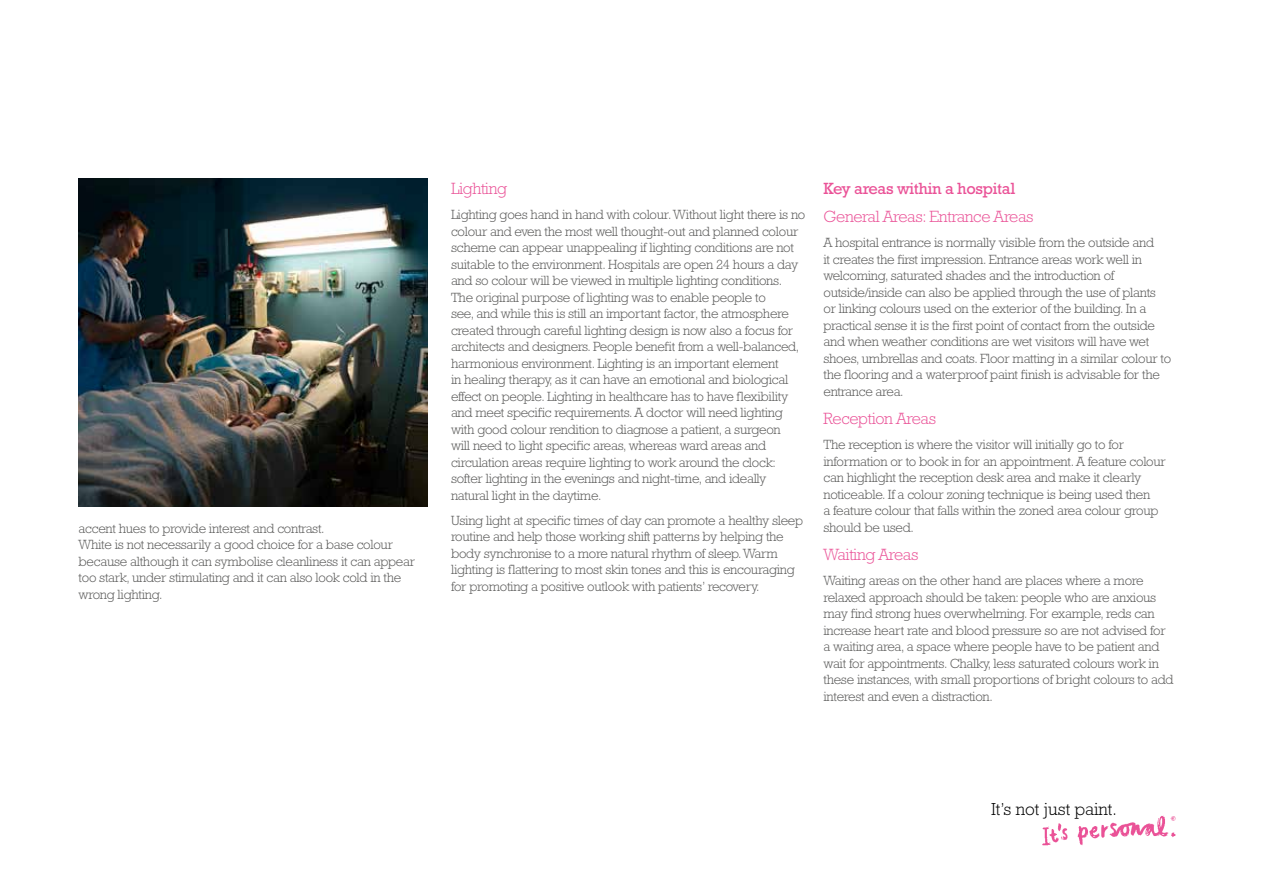
<style>
.page{position:relative;width:1263px;height:893px;background:#fff}
.page>*{position:absolute;margin:0;border:0;box-sizing:border-box;transform-origin:0 0}
.t1{font:300 17.7px "Rockwell Std";color:#000}
.t2{font:300 16.5px "Rockwell Std";letter-spacing:-.02em;color:#ea5297}
.t3{font:16.5px "Rockwell Std";letter-spacing:-.02em;color:#ea5297}
.t4{font:300 13.5px/16.5px "Rockwell Std";letter-spacing:-.02em;color:#575756}
</style>
<div class="page">
<img style="left:1042px;top:815px;width:134px;height:31px">
<img style="left:79px;top:179px;width:348px;height:327px">
<p class="t4" style="left:79px;top:520px;width:338px">accent hues to provide interest and contrast.<br>White is not necessarily a good choice for a base colour because although it can symbolise cleanliness it can appear too stark, under stimulating and it can also look cold in the wrong lighting.</p>
<p class="t2" style="left:451px;top:179px;width:57px">Lighting</p>
<p class="t4" style="left:451px;top:206px;width:356px">Lighting goes hand in hand with colour. Without light there is no colour and even the most well thought-out and planned colour scheme can appear unappealing if lighting conditions are not suitable to the environment. Hospitals are open 24 hours a day and so colour will be viewed in multiple lighting conditions.<br>The original purpose of lighting was to enable people to<br>see, and while this is still an important factor, the atmosphere created through careful lighting design is now also a focus for architects and designers. People benefit from a well-balanced, harmonious environment. Lighting is an important element<br>in healing therapy, as it can have an emotional and biological effect on people. Lighting in healthcare has to have flexibility and meet specific requirements. A doctor will need lighting with good colour rendition to diagnose a patient, a surgeon<br>will need to light specific areas, whereas ward areas and circulation areas require lighting to work around the clock: softer lighting in the evenings and night-time, and ideally natural light in the daytime.</p>
<p class="t4" style="left:451px;top:512px;width:354px">Using light at specific times of day can promote a healthy sleep routine and help those working shift patterns by helping the body synchronise to a more natural rhythm of sleep. Warm lighting is flattering to most skin tones and this is encouraging for promoting a positive outlook with patients’ recovery.</p>
<p class="t3" style="left:823px;top:179px;width:193px">Key areas within a hospital</p>
<p class="t2" style="left:823px;top:207px;width:212px">General Areas: Entrance Areas</p>
<p class="t4" style="left:823px;top:234px;width:349px">A hospital entrance is normally visible from the outside and<br>it creates the first impression. Entrance areas work well in welcoming, saturated shades and the introduction of outside/inside can also be applied through the use of plants or linking colours used on the exterior of the building. In a practical sense it is the first point of contact from the outside and when weather conditions are wet visitors will have wet shoes, umbrellas and coats. Floor matting in a similar colour to the flooring and a waterproof paint finish is advisable for the entrance area.</p>
<p class="t2" style="left:823px;top:409px;width:114px">Reception Areas</p>
<p class="t4" style="left:823px;top:436px;width:344px">The reception is where the visitor will initially go to for information or to book in for an appointment. A feature colour can highlight the reception desk area and make it clearly noticeable. If a colour zoning technique is being used then<br>a feature colour that falls within the zoned area colour group should be used.</p>
<p class="t2" style="left:823px;top:545px;width:96px">Waiting Areas</p>
<p class="t4" style="left:823px;top:572px;width:352px">Waiting areas on the other hand are places where a more relaxed approach should be taken: people who are anxious may find strong hues overwhelming. For example, reds can increase heart rate and blood pressure so are not advised for a waiting area, a space where people have to be patient and wait for appointments. Chalky, less saturated colours work in these instances, with small proportions of bright colours to add interest and even a distraction.</p>
<h1 class="t1" style="left:991px;top:799px;width:127px">It’s not just paint.</h1>
</div>
